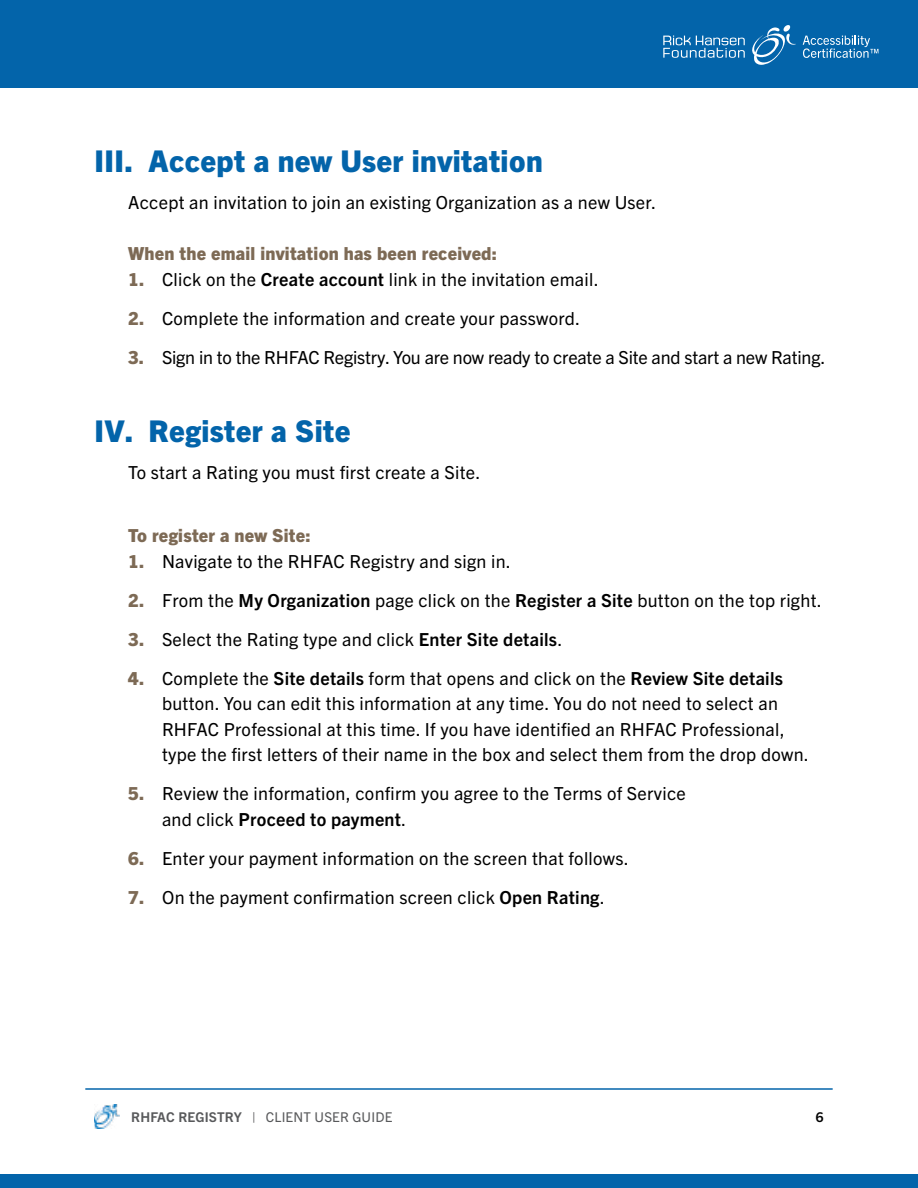
<style>
.page{position:relative;width:918px;height:1188px;background:#fff}
.page>*{position:absolute;margin:0;border:0;box-sizing:border-box;transform-origin:0 0}
.H1_-_Roman{font:800 30px "Trade Gothic Next LT Pro";letter-spacing:.015em;color:#0364aa}
.List_Paragraph{font:18px/25.5px "Trade Gothic Next LT Pro";letter-spacing:.015em;color:#000}
.List_Paragraph-2{font:18px "Trade Gothic Next LT Pro";letter-spacing:-.01em;color:#000}
.t1{font:800 18px "Trade Gothic Next LT Pro";letter-spacing:.015em;color:#7d6a55}
.t2{font:13.5px "Trade Gothic Next LT Pro";letter-spacing:.015em;color:#58595b}
.t3{font:700 13.5px "Trade Gothic Next LT Pro";color:#000}
.s1{font-weight:800;color:#7d6a55}
.s2{font-weight:700}
</style>
<div class="page">
<div style="left:0;top:0;width:918px;height:88px;background:#0364aa"></div>
<div style="left:0;top:1174px;width:918px;height:14px;background:#0364aa"></div>
<svg style="left:663px;top:25px;width:133px;height:40px"></svg>
<svg style="left:803px;top:36px;width:75px;height:22px"></svg>
<hr style="left:85px;top:1088px;width:748px;height:2px;background:#0364aa">
<img style="left:94px;top:1105px;width:26px;height:23px">
<h2 class="H1_-_Roman" style="left:94px;top:140px;width:450px">III. Accept a new User invitation</h2>
<p class="List_Paragraph" style="left:128px;top:189px;width:529px">Accept an invitation to join an existing Organization as a new User.</p>
<p class="t1" style="left:128px;top:241px;width:370px">When the email invitation has been received:</p>
<p class="List_Paragraph" style="left:128px;top:265px;width:472px"><span class="s1">1.</span> Click on the <span class="s2">Create account</span> link in the invitation email.</p>
<p class="List_Paragraph" style="left:128px;top:304px;width:454px"><span class="s1">2.</span> Complete the information and create your password.</p>
<p class="List_Paragraph-2" style="left:128px;top:345px;width:699px"><span class="s1">3.</span> Sign in to the RHFAC Registry. You are now ready to create a Site and start a new Rating.</p>
<h2 class="H1_-_Roman" style="left:94px;top:410px;width:257px">IV. Register a Site</h2>
<p class="List_Paragraph" style="left:128px;top:459px;width:354px">To start a Rating you must first create a Site.</p>
<p class="t1" style="left:128px;top:523px;width:184px">To register a new Site:</p>
<p class="List_Paragraph" style="left:128px;top:547px;width:384px"><span class="s1">1.</span> Navigate to the RHFAC Registry and sign in.</p>
<p class="List_Paragraph" style="left:128px;top:586px;width:695px"><span class="s1">2.</span> From the <span class="s2">My Organization</span> page click on the <span class="s2">Register a Site</span> button on the top right.</p>
<p class="List_Paragraph" style="left:128px;top:625px;width:436px"><span class="s1">3.</span> Select the Rating type and click <span class="s2">Enter Site details</span>.</p>
<p class="List_Paragraph" style="left:162px;top:664px;width:648px;text-indent:-34px"><span class="s1">4.</span> Complete the <span class="s2">Site details</span> form that opens and click on the <span class="s2">Review Site details </span>button. You can edit this information at any time. You do not need to select an RHFAC Professional at this time. If you have identified an RHFAC Professional, type the first letters of their name in the box and select them from the drop down.</p>
<p class="List_Paragraph" style="left:162px;top:780px;width:525px;text-indent:-34px"><span class="s1">5.</span> Review the information, confirm you agree to the Terms of Service and click <span class="s2">Proceed to payment</span>.</p>
<p class="List_Paragraph" style="left:128px;top:844px;width:502px"><span class="s1">6.</span> Enter your payment information on the screen that follows.</p>
<p class="List_Paragraph" style="left:128px;top:883px;width:478px"><span class="s1">7.</span> On the payment confirmation screen click <span class="s2">Open Rating</span>.</p>
<p class="t2" style="left:131px;top:1107px;width:263px"><span class="s2">RHFAC REGISTRY</span> | CLIENT USER GUIDE</p>
<p class="t3" style="left:816px;top:1107px;width:9px">6</p>
</div>
